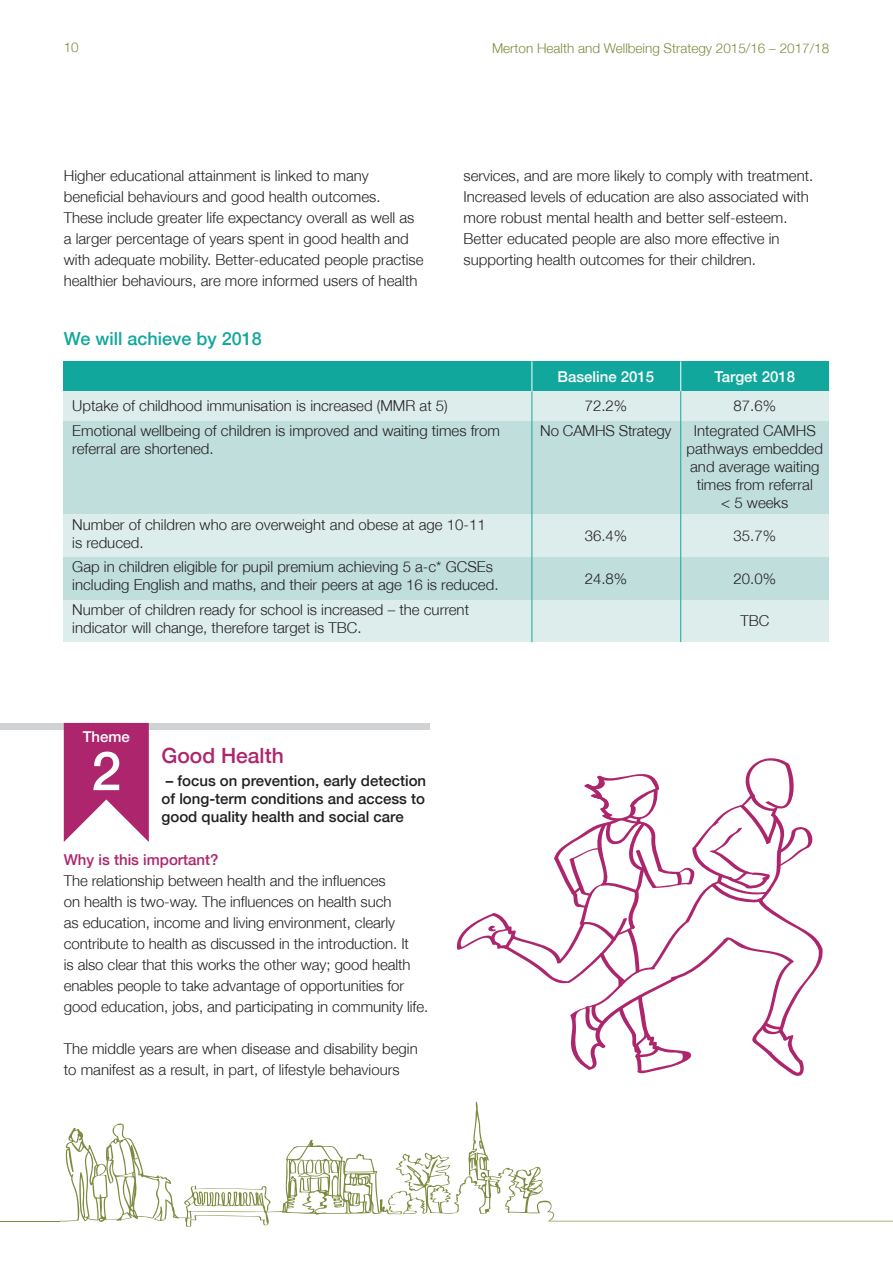
<style>
.page{position:relative;width:893px;height:1263px;background:#fff}
.page>*{position:absolute;margin:0;border:0;box-sizing:border-box;transform-origin:0 0}
.t1{font:500 54px "Helvetica 65";color:#fff}
.t2{font:500 21px "Helvetica 65";color:#ad266d}
.t3{font:500 18px "Helvetica 65";color:#12a79d}
.t4{font:300 15px/21px "Helvetica 45";color:#231f20}
.t5{font:500 15px/18px "Helvetica 65";color:#231f20;text-align:justify}
.t6{font:500 15px "Helvetica 65";color:#fff}
.t7{font:500 15px "Helvetica 65";color:#ad266d}
.t8{font:300 13.5px "Helvetica 45";color:#7d8a3f}
</style>
<div class="page">
<div style="left:0;top:723px;width:429px;height:6px;background:#d1d2d4"></div>
<svg style="left:64px;top:723px;width:85px;height:119px"></svg>
<hr style="left:0;top:1221px;width:60px;height:1px;background:#7d8a3f">
<svg style="left:59px;top:1102px;width:834px;height:124px"></svg>
<div style="left:64px;top:361px;width:765px;height:30px;background:#12a79d"></div>
<div style="left:64px;top:391px;width:765px;height:30px;background:#ddedec"></div>
<div style="left:64px;top:421px;width:765px;height:93px;background:#c0dedc"></div>
<div style="left:64px;top:514px;width:765px;height:43px;background:#ddedec"></div>
<div style="left:64px;top:600px;width:765px;height:42px;background:#ddedec"></div>
<div style="left:64px;top:557px;width:765px;height:43px;background:#c0dedc"></div>
<hr style="left:531px;top:391px;width:1px;height:251px;background:#12a79d">
<hr style="left:531px;top:361px;width:1px;height:30px;background:#fff">
<hr style="left:680px;top:361px;width:1px;height:30px;background:#fff">
<hr style="left:680px;top:391px;width:1px;height:251px;background:#12a79d">
<svg style="left:457px;top:758px;width:366px;height:318px"></svg>
<p class="t8" style="left:64px;top:39px;width:17px">10</p>
<p class="t8" style="left:492px;top:40px;width:339px">Merton Health and Wellbeing Strategy 2015/16 – 2017/18</p>
<p class="t4" style="left:64px;top:165px;width:361px">Higher educational attainment is linked to many beneficial behaviours and good health outcomes.<br>These include greater life expectancy overall as well as a larger percentage of years spent in good health and with adequate mobility. Better-educated people practise healthier behaviours, are more informed users of health</p>
<p class="t4" style="left:463px;top:165px;width:351px">services, and are more likely to comply with treatment.<br>Increased levels of education are also associated with more robust mental health and better self-esteem.<br>Better educated people are also more effective in supporting health outcomes for their children.</p>
<p class="t3" style="left:64px;top:327px;width:200px">We will achieve by 2018</p>
<p class="t4" style="left:72px;top:395px;width:377px">Uptake of childhood immunisation is increased (MMR at 5)</p>
<p class="t4" style="left:72px;top:421px;width:429px;line-height:18px">Emotional wellbeing of children is improved and waiting times from referral are shortened.</p>
<p class="t4" style="left:72px;top:515px;width:415px;line-height:18px">Number of children who are overweight and obese at age 10-11 is reduced.</p>
<p class="t4" style="left:72px;top:557px;width:428px;line-height:18px">Gap in children eligible for pupil premium achieving 5 a-c* GCSEs including English and maths, and their peers at age 16 is reduced.</p>
<p class="t4" style="left:72px;top:600px;width:398px;line-height:18px">Number of children ready for school is increased – the current indicator will change, therefore target is TBC.</p>
<p class="t6" style="left:83px;top:728px;width:49px">Theme</p>
<p class="t1" style="left:91px;top:739px;width:32px">2</p>
<p class="t2" style="left:162px;top:743px;width:124px">Good Health</p>
<p class="t5" style="left:162px;top:771px;width:266px">– focus on prevention, early detection of long-term conditions and access to good quality health and social care</p>
<p class="t7" style="left:64px;top:851px;width:156px">Why is this important?</p>
<p class="t4" style="left:64px;top:870px;width:366px">The relationship between health and the influences<br>on health is two-way. The influences on health such<br>as education, income and living environment, clearly contribute to health as discussed in the introduction. It<br>is also clear that this works the other way; good health enables people to take advantage of opportunities for good education, jobs, and participating in community life.</p>
<p class="t4" style="left:64px;top:1038px;width:355px">The middle years are when disease and disability begin to manifest as a result, in part, of lifestyle behaviours</p>
<p class="t6" style="left:558px;top:367px;width:98px">Baseline 2015</p>
<p class="t6" style="left:714px;top:367px;width:82px">Target 2018</p>
<p class="t4" style="left:585px;top:395px;width:44px">72.2%</p>
<p class="t4" style="left:733px;top:395px;width:44px">87.6%</p>
<p class="t4" style="left:540px;top:420px;width:133px">No CAMHS Strategy</p>
<p class="t4" style="left:687px;top:421px;width:138px;line-height:18px;text-align:center">Integrated CAMHS pathways embedded and average waiting times from referral<br>&lt; 5 weeks</p>
<p class="t4" style="left:585px;top:525px;width:44px">36.4%</p>
<p class="t4" style="left:585px;top:567px;width:44px">24.8%</p>
<p class="t4" style="left:733px;top:525px;width:44px">35.7%</p>
<p class="t4" style="left:733px;top:567px;width:44px">20.0%</p>
<p class="t4" style="left:740px;top:610px;width:30px">TBC</p>
</div>
